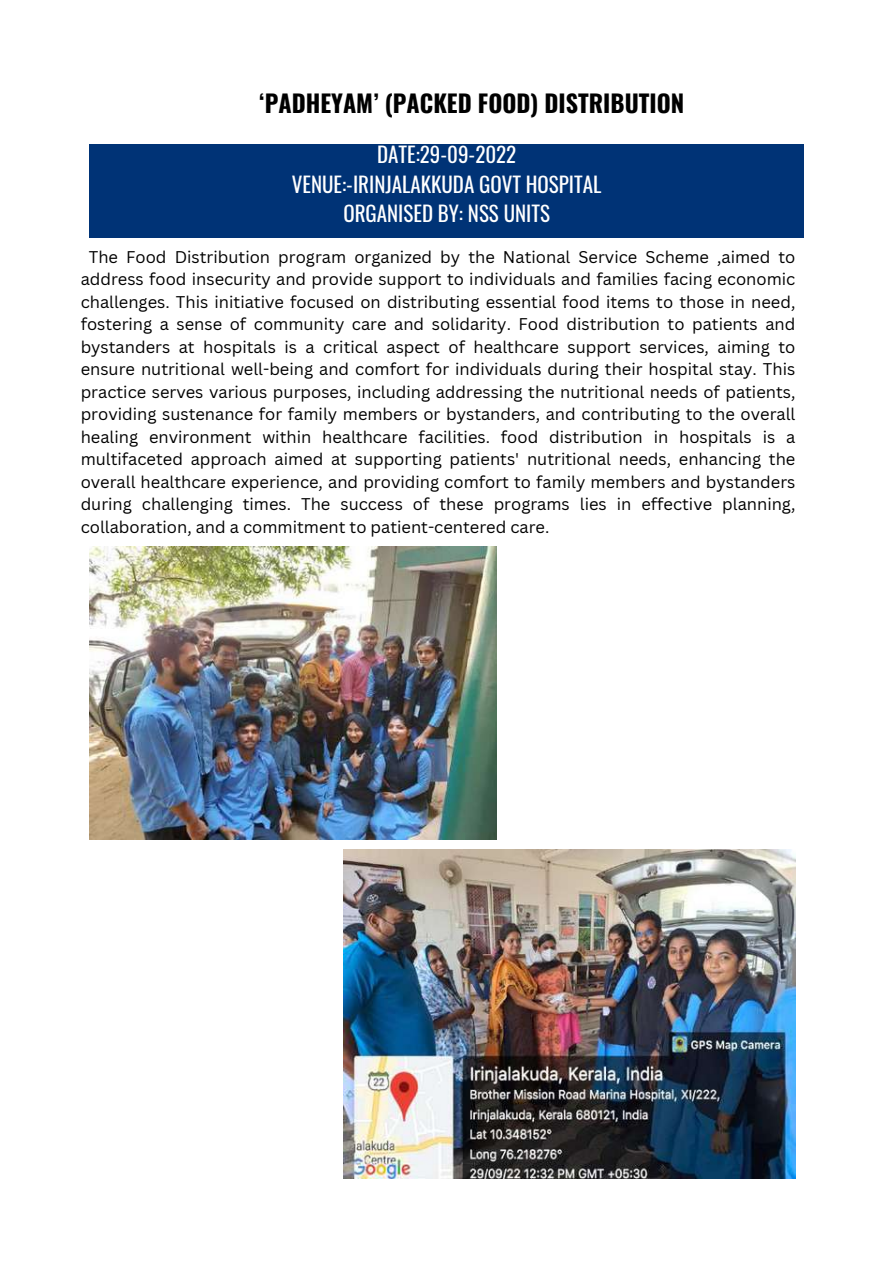
<style>
.page{position:relative;width:893px;height:1264px;background:#fff}
.page>*{position:absolute;margin:0;border:0;box-sizing:border-box;transform-origin:0 0}
.t1{font:700 24px "Oswald";color:#000}
.t2{font:21px/29.2px "Oswald";color:#fff;text-align:center}
.t3{font:16.5px/22.5px "Canva Sans";color:#000;text-align:justify}
</style>
<div class="page">
<img style="left:344px;top:849px;width:451px;height:329px">
<img style="left:89px;top:547px;width:408px;height:292px">
<div style="left:89px;top:144px;width:715px;height:93px;background:#003376"></div>
<h1 class="t1" style="left:259px;top:84px;width:426px">‘PADHEYAM’ (PACKED FOOD) DISTRIBUTION</h1>
<p class="t2" style="left:292px;top:139px;width:311px">DATE:29-09-2022<br>VENUE:-IRINJALAKKUDA GOVT HOSPITAL<br>ORGANISED BY: NSS UNITS</p>
<p class="t3" style="left:81px;top:245px;width:716px;text-indent:8px">The Food Distribution program organized by the National Service Scheme ,aimed to address food insecurity and provide support to individuals and families facing economic challenges. This initiative focused on distributing essential food items to those in need, fostering a sense of community care and solidarity. Food distribution to patients and bystanders at hospitals is a critical aspect of healthcare support services, aiming to ensure nutritional well-being and comfort for individuals during their hospital stay. This practice serves various purposes, including addressing the nutritional needs of patients, providing sustenance for family members or bystanders, and contributing to the overall healing environment within healthcare facilities. food distribution in hospitals is a multifaceted approach aimed at supporting patients' nutritional needs, enhancing the overall healthcare experience, and providing comfort to family members and bystanders during challenging times. The success of these programs lies in effective planning, collaboration, and a commitment to patient-centered care.</p>
</div>
